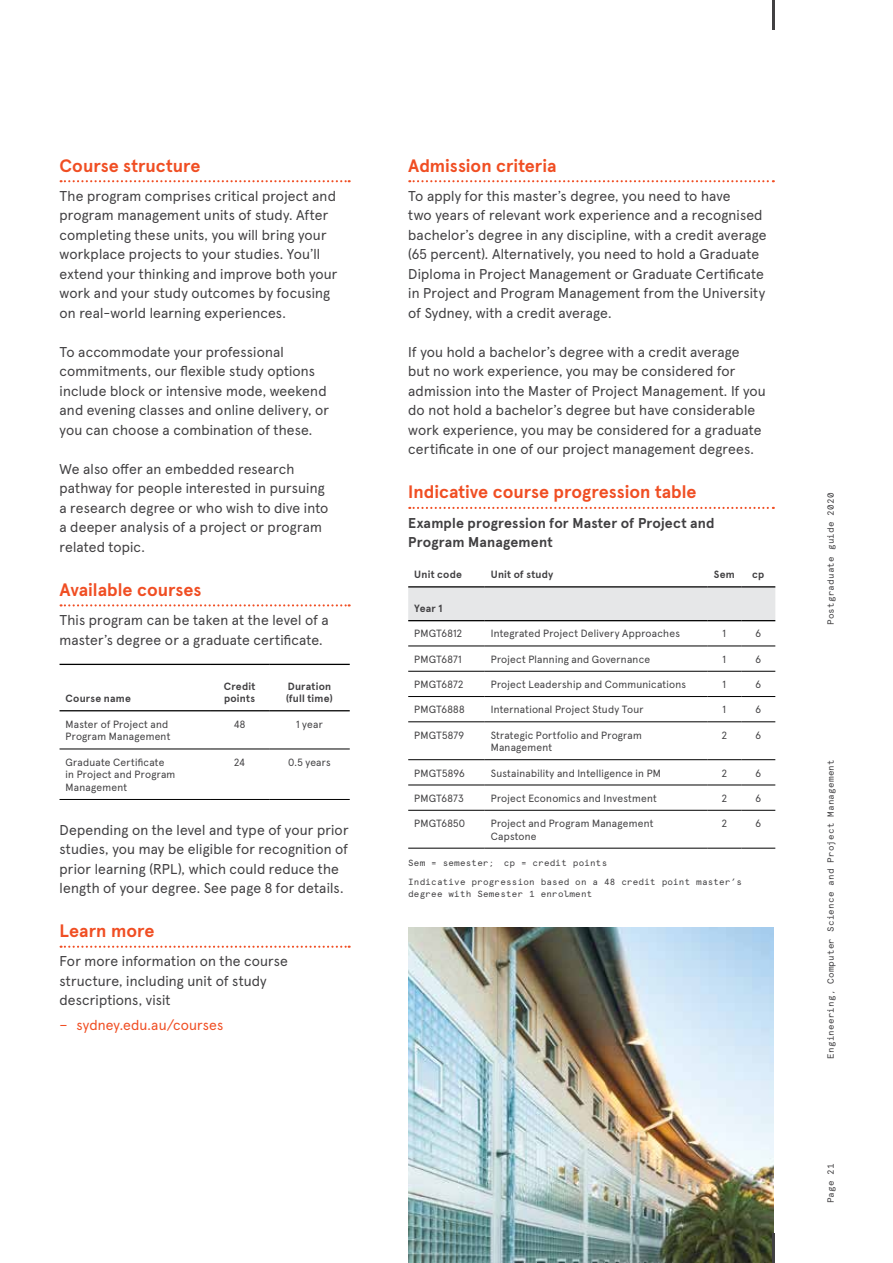
<style>
.page{position:relative;width:893px;height:1263px;background:#fff}
.page>*{position:absolute;margin:0;border:0;box-sizing:border-box;transform-origin:0 0}
.t1{font:700 18px "Apercu Pro";color:#f04e23}
.t2{font:14.25px/19.5px "Apercu Pro";letter-spacing:.01em;color:#414042}
.t3{font:700 14.25px/19.5px "Apercu Pro";letter-spacing:.01em;color:#414042}
.t4{font:14.25px "Apercu Pro";letter-spacing:.01em;color:#f04e23}
.t5{font:10.5px/12.6px "Apercu Pro";letter-spacing:.02em;color:#414042}
.t6{font:700 10.5px/12.6px "Apercu Pro";letter-spacing:.02em;color:#414042}
.t7{font:9px/18.5px "Apercu Mono Pro";letter-spacing:.02em;color:#414042}
</style>
<div class="page">
<svg style="left:61px;top:180px;width:289px;height:2px"></svg>
<svg style="left:61px;top:604px;width:289px;height:2px"></svg>
<svg style="left:61px;top:946px;width:289px;height:2px"></svg>
<hr style="left:60px;top:664px;width:150px;height:1px;background:#000">
<hr style="left:210px;top:664px;width:59px;height:1px;background:#000">
<hr style="left:269px;top:664px;width:81px;height:1px;background:#000">
<hr style="left:60px;top:710px;width:150px;height:1px;background:#000">
<hr style="left:210px;top:710px;width:59px;height:1px;background:#000">
<hr style="left:269px;top:710px;width:81px;height:1px;background:#000">
<hr style="left:60px;top:749px;width:150px;height:1px;background:#000">
<hr style="left:210px;top:749px;width:59px;height:1px;background:#000">
<hr style="left:269px;top:749px;width:81px;height:1px;background:#000">
<hr style="left:60px;top:799px;width:150px;height:1px;background:#000">
<hr style="left:210px;top:799px;width:59px;height:1px;background:#000">
<hr style="left:269px;top:799px;width:81px;height:1px;background:#000">
<svg style="left:409px;top:180px;width:365px;height:2px"></svg>
<svg style="left:409px;top:507px;width:365px;height:2px"></svg>
<div style="left:408px;top:587px;width:367px;height:33px;background:#e6e7e8"></div>
<hr style="left:408px;top:646px;width:77px;height:1px;background:#000">
<hr style="left:485px;top:646px;width:222px;height:1px;background:#000">
<hr style="left:707px;top:646px;width:34px;height:1px;background:#000">
<hr style="left:741px;top:646px;width:34px;height:1px;background:#000">
<hr style="left:408px;top:671px;width:77px;height:1px;background:#000">
<hr style="left:485px;top:671px;width:222px;height:1px;background:#000">
<hr style="left:707px;top:671px;width:34px;height:1px;background:#000">
<hr style="left:741px;top:671px;width:34px;height:1px;background:#000">
<hr style="left:408px;top:696px;width:77px;height:1px;background:#000">
<hr style="left:485px;top:696px;width:222px;height:1px;background:#000">
<hr style="left:707px;top:696px;width:34px;height:1px;background:#000">
<hr style="left:741px;top:696px;width:34px;height:1px;background:#000">
<hr style="left:408px;top:721px;width:77px;height:1px;background:#000">
<hr style="left:485px;top:721px;width:222px;height:1px;background:#000">
<hr style="left:707px;top:721px;width:34px;height:1px;background:#000">
<hr style="left:741px;top:721px;width:34px;height:1px;background:#000">
<hr style="left:408px;top:759px;width:77px;height:1px;background:#000">
<hr style="left:485px;top:759px;width:222px;height:1px;background:#000">
<hr style="left:707px;top:759px;width:34px;height:1px;background:#000">
<hr style="left:741px;top:759px;width:34px;height:1px;background:#000">
<hr style="left:408px;top:785px;width:77px;height:1px;background:#000">
<hr style="left:485px;top:785px;width:222px;height:1px;background:#000">
<hr style="left:707px;top:785px;width:34px;height:1px;background:#000">
<hr style="left:741px;top:785px;width:34px;height:1px;background:#000">
<hr style="left:408px;top:810px;width:77px;height:1px;background:#000">
<hr style="left:485px;top:810px;width:222px;height:1px;background:#000">
<hr style="left:707px;top:810px;width:34px;height:1px;background:#000">
<hr style="left:741px;top:810px;width:34px;height:1px;background:#000">
<hr style="left:408px;top:848px;width:77px;height:1px;background:#000">
<hr style="left:485px;top:848px;width:222px;height:1px;background:#000">
<hr style="left:707px;top:848px;width:34px;height:1px;background:#000">
<hr style="left:741px;top:848px;width:34px;height:1px;background:#000">
<hr style="left:408px;top:586px;width:77px;height:1px;background:#000">
<hr style="left:485px;top:586px;width:222px;height:1px;background:#000">
<hr style="left:707px;top:586px;width:34px;height:1px;background:#000">
<hr style="left:741px;top:586px;width:34px;height:1px;background:#000">
<hr style="left:408px;top:620px;width:77px;height:1px;background:#000">
<hr style="left:485px;top:620px;width:222px;height:1px;background:#000">
<hr style="left:707px;top:620px;width:34px;height:1px;background:#000">
<hr style="left:741px;top:620px;width:34px;height:1px;background:#000">
<img style="left:408px;top:927px;width:366px;height:336px">
<hr style="left:773px;top:1233px;width:2px;height:30px;background:#414042">
<hr style="left:773px;top:0;width:2px;height:30px;background:#414042">
<p class="t1" style="left:60px;top:151px;width:142px">Course structure</p>
<p class="t2" style="left:60px;top:185px;width:280px">The program comprises critical project and program management units of study. After completing these units, you will bring your workplace projects to your studies. You’ll extend your thinking and improve both your work and your study outcomes by focusing on real-world learning experiences.</p>
<p class="t2" style="left:60px;top:341px;width:271px">To accommodate your professional commitments, our flexible study options include block or intensive mode, weekend and evening classes and online delivery, or you can choose a combination of these.</p>
<p class="t2" style="left:60px;top:458px;width:270px">We also offer an embedded research pathway for people interested in pursuing a research degree or who wish to dive into a deeper analysis of a project or program related topic.</p>
<p class="t1" style="left:60px;top:575px;width:144px">Available courses</p>
<p class="t2" style="left:60px;top:609px;width:271px">This program can be taken at the level of a master’s degree or a graduate certificate.</p>
<p class="t6" style="left:66px;top:692px;width:67px">Course name</p>
<p class="t6" style="left:224px;top:679px;width:33px">Credit points</p>
<p class="t6" style="left:286px;top:679px;width:48px">Duration (full time)</p>
<p class="t5" style="left:66px;top:717px;width:106px">Master of Project and<br>Program Management</p>
<p class="t5" style="left:234px;top:717px;width:13px">48</p>
<p class="t5" style="left:296px;top:717px;width:28px">1 year</p>
<p class="t5" style="left:66px;top:755px;width:111px">Graduate Certificate in Project and Program<br>Management</p>
<p class="t5" style="left:234px;top:755px;width:13px">24</p>
<p class="t5" style="left:288px;top:755px;width:44px">0.5 years</p>
<p class="t2" style="left:60px;top:819px;width:291px">Depending on the level and type of your prior studies, you may be eligible for recognition of prior learning (RPL), which could reduce the length of your degree. See page 8 for details.</p>
<p class="t1" style="left:60px;top:917px;width:97px">Learn more</p>
<p class="t2" style="left:60px;top:950px;width:230px">For more information on the course structure, including unit of study descriptions, visit</p>
<p class="t4" style="left:60px;top:1014px;width:165px">− sydney.edu.au/courses</p>
<p class="t1" style="left:408px;top:151px;width:150px">Admission criteria</p>
<p class="t2" style="left:408px;top:185px;width:360px">To apply for this master’s degree, you need to have<br>two years of relevant work experience and a recognised bachelor’s degree in any discipline, with a credit average (65 percent). Alternatively, you need to hold a Graduate Diploma in Project Management or Graduate Certificate in Project and Program Management from the University of Sydney, with a credit average.</p>
<p class="t2" style="left:408px;top:341px;width:359px">If you hold a bachelor’s degree with a credit average<br>but no work experience, you may be considered for admission into the Master of Project Management. If you do not hold a bachelor’s degree but have considerable work experience, you may be considered for a graduate certificate in one of our project management degrees.</p>
<p class="t1" style="left:408px;top:478px;width:290px">Indicative course progression table</p>
<p class="t3" style="left:408px;top:512px;width:308px">Example progression for Master of Project and<br>Program Management</p>
<p class="t6" style="left:414px;top:568px;width:49px">Unit code</p>
<p class="t6" style="left:491px;top:568px;width:64px">Unit of study</p>
<p class="t6" style="left:714px;top:568px;width:22px">Sem</p>
<p class="t6" style="left:752px;top:568px;width:14px">cp</p>
<p class="t6" style="left:414px;top:601px;width:30px">Year 1</p>
<p class="t5" style="left:414px;top:627px;width:49px">PMGT6812</p>
<p class="t5" style="left:491px;top:627px;width:191px">Integrated Project Delivery Approaches</p>
<p class="t5" style="left:722px;top:627px;width:5px">1</p>
<p class="t5" style="left:755px;top:627px;width:7px">6</p>
<p class="t5" style="left:414px;top:652px;width:49px">PMGT6871</p>
<p class="t5" style="left:491px;top:652px;width:161px">Project Planning and Governance</p>
<p class="t5" style="left:722px;top:652px;width:5px">1</p>
<p class="t5" style="left:755px;top:652px;width:7px">6</p>
<p class="t5" style="left:414px;top:677px;width:51px">PMGT6872</p>
<p class="t5" style="left:491px;top:677px;width:197px">Project Leadership and Communications</p>
<p class="t5" style="left:722px;top:677px;width:5px">1</p>
<p class="t5" style="left:755px;top:677px;width:7px">6</p>
<p class="t5" style="left:414px;top:702px;width:52px">PMGT6888</p>
<p class="t5" style="left:491px;top:702px;width:154px">International Project Study Tour</p>
<p class="t5" style="left:722px;top:702px;width:5px">1</p>
<p class="t5" style="left:755px;top:702px;width:7px">6</p>
<p class="t5" style="left:414px;top:728px;width:51px">PMGT5879</p>
<p class="t5" style="left:491px;top:728px;width:153px">Strategic Portfolio and Program<br>Management</p>
<p class="t5" style="left:722px;top:728px;width:7px">2</p>
<p class="t5" style="left:755px;top:728px;width:7px">6</p>
<p class="t5" style="left:414px;top:766px;width:52px">PMGT5896</p>
<p class="t5" style="left:491px;top:766px;width:172px">Sustainability and Intelligence in PM</p>
<p class="t5" style="left:722px;top:766px;width:7px">2</p>
<p class="t5" style="left:755px;top:766px;width:7px">6</p>
<p class="t5" style="left:414px;top:791px;width:51px">PMGT6873</p>
<p class="t5" style="left:491px;top:791px;width:168px">Project Economics and Investment</p>
<p class="t5" style="left:722px;top:791px;width:7px">2</p>
<p class="t5" style="left:755px;top:791px;width:7px">6</p>
<p class="t5" style="left:414px;top:816px;width:52px">PMGT6850</p>
<p class="t5" style="left:491px;top:816px;width:164px">Project and Program Management<br>Capstone</p>
<p class="t5" style="left:722px;top:816px;width:7px">2</p>
<p class="t5" style="left:755px;top:816px;width:7px">6</p>
<p class="t7" style="left:408px;top:853px;width:335px">Sem = semester; cp = credit points<br>Indicative progression based on a 48 credit point master’s</p>
<p class="t7" style="left:408px;top:884px;width:186px">degree with Semester 1 enrolment</p>
<p class="t7" style="left:821px;top:625px;width:134px;rotate:-90deg">Postgraduate guide 2020</p>
<p class="t7" style="left:821px;top:1059px;width:301px;rotate:-90deg">Engineering, Computer Science and Project Management</p>
<p class="t7" style="left:821px;top:1203px;width:42px;rotate:-90deg">Page 21</p>
</div>
